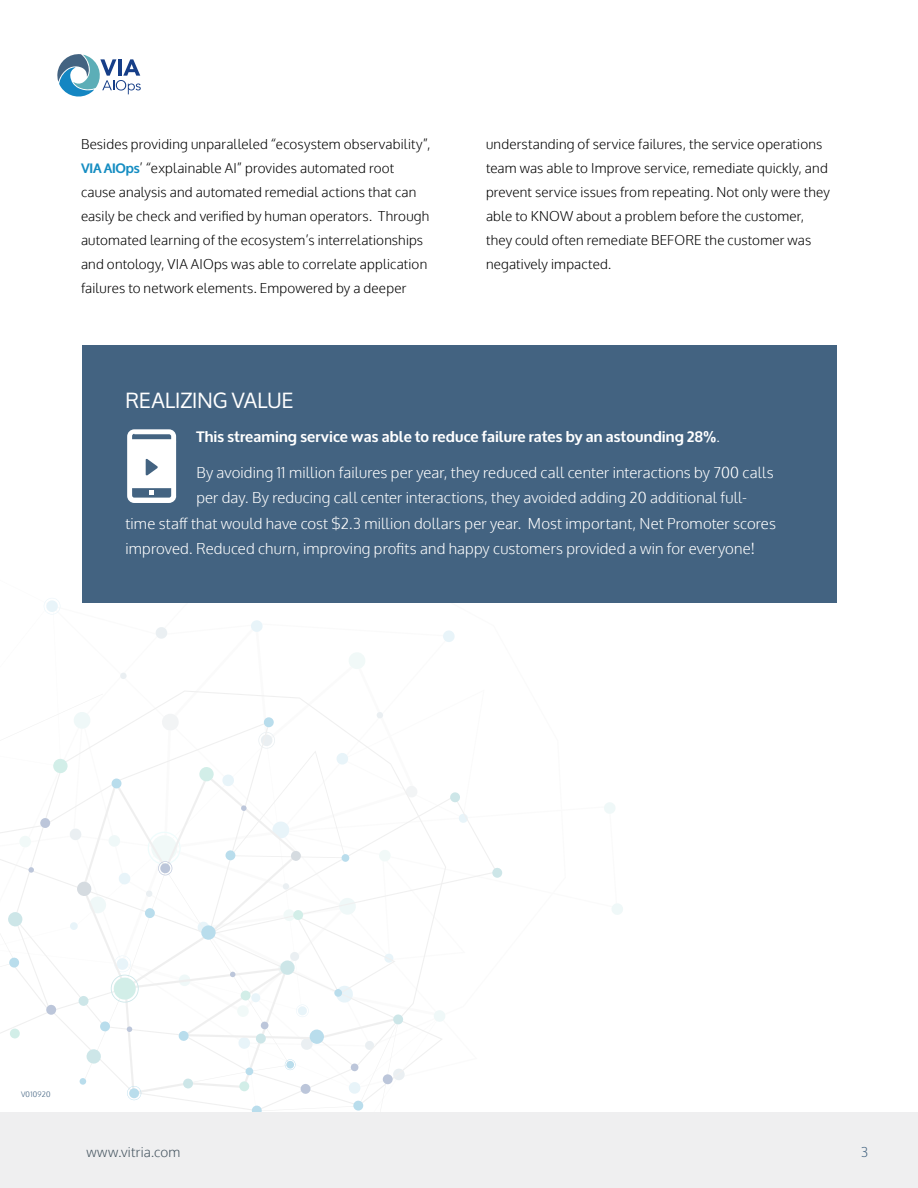
<style>
.page{position:relative;width:918px;height:1188px;background:#fff}
.page>*{position:absolute;margin:0;border:0;box-sizing:border-box;transform-origin:0 0}
.t1{font:21px "Oxygen";letter-spacing:.005em;color:#fff}
.t2{font:300 15px "Oxygen";letter-spacing:.01em;color:#fff}
.t3{font:700 15px "Oxygen";letter-spacing:.01em;color:#fff}
.t4{font:300 13.5px/24px "Oxygen";letter-spacing:.015em;color:#000}
.t5{font:300 13.5px "Oxygen";letter-spacing:.015em;color:#455560}
.t6{font:300 13.5px "Oxygen";color:#436381}
.t7{font:300 7.5px "Oxygen";letter-spacing:.03em;color:#436381}
.s1{font-weight:700;color:#158dc2}
.s2{font-family:"Arial"}
.s3{font-weight:300}
</style>
<div class="page">
<svg style="left:612px;top:903px;width:11px;height:12px"></svg>
<svg style="left:604px;top:802px;width:11px;height:12px"></svg>
<div style="left:492px;top:868px;width:10px;height:10px;background:#cde6e8;border-radius:50%"></div>
<svg style="left:0;top:598px;width:485px;height:514px"></svg>
<div style="left:0;top:1112px;width:918px;height:76px;background:#efeff0"></div>
<svg style="left:57px;top:54px;width:84px;height:43px"></svg>
<div style="left:82px;top:345px;width:755px;height:258px;background:#436381"></div>
<svg style="left:127px;top:429px;width:50px;height:74px"></svg>
<p class="t4" style="left:81px;top:132px;width:351px">Besides providing unparalleled “ecosystem observability”, <span class="s1">VIA AIOps</span>’ “explainable AI” provides automated root cause analysis and automated remedial actions that can easily be check and verified by human operators. Through automated learning of the ecosystem’s interrelationships and ontology, VIA AIOps was able to correlate application failures to network elements. Empowered by a deeper</p>
<p class="t4" style="left:486px;top:132px;width:345px">understanding of service failures, the service operations team was able to Improve service, remediate quickly, and prevent service issues from repeating. Not only were they able to KNOW about a problem before the customer, they could often remediate BEFORE the customer was negatively impacted.</p>
<h1 class="t1" style="left:126px;top:388px;width:170px">REALIZING VALUE</h1>
<p class="t3" style="left:196px;top:427px;width:525px">This streaming service was able to reduce failure rates by an astounding 28<span class="s2">%</span><span class="s3">.</span></p>
<p class="t2" style="left:196px;top:463px;width:579px">By avoiding 11 million failures per year, they reduced call center interactions by 700 calls</p>
<p class="t2" style="left:196px;top:489px;width:552px">per day. By reducing call center interactions, they avoided adding 20 additional full-</p>
<p class="t2" style="left:126px;top:514px;width:652px">time staff that would have cost $2.3 million dollars per year. Most important, Net Promoter scores</p>
<p class="t2" style="left:126px;top:540px;width:631px">improved. Reduced churn, improving profits and happy customers provided a win for everyone!</p>
<p class="t7" style="left:21px;top:1090px;width:31px">V010920</p>
<p class="t5" style="left:86px;top:1143px;width:96px">www.vitria.com</p>
<p class="t6" style="left:861px;top:1144px;width:9px">3</p>
</div>
